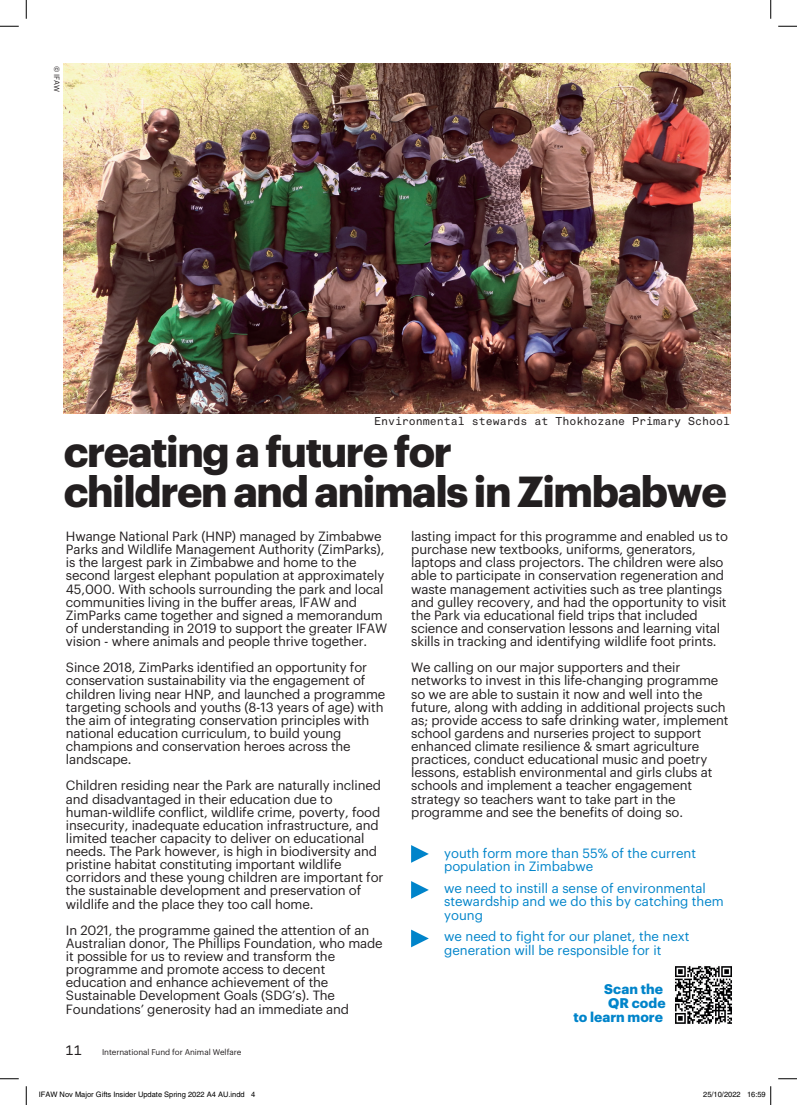
<style>
.page{position:relative;width:797px;height:1105px;background:#fff}
.page>*{position:absolute;margin:0;border:0;box-sizing:border-box;transform-origin:0 0}
.t1{font:700 42.5px/40px "Graphik";letter-spacing:-.035em;color:#231f20}
.t2{font:700 13.75px/13.8px "Graphik";letter-spacing:.005em;color:#0084ca;text-align:right}
.t3{font:13.75px "Akkurat Mono";color:#231f20}
.t4{font:13.12px/13.1px "false";letter-spacing:-.01em;color:#231f20}
.t5{font:13.12px/13.8px "false";color:#0084ca}
.t6{font:11.25px "Akkurat Mono Pro";color:#231f20}
.t7{font:8.12px "Graphik";letter-spacing:-.005em;color:#231f20}
.t8{font:7.5px "Helvetica";color:#000}
.t9{font:7.5px "Graphik";color:#231f20}
</style>
<div class="page">
<img style="left:64px;top:64px;width:666px;height:349px">
<svg style="left:0;top:25px;width:19px;height:2px"></svg>
<svg style="left:778px;top:25px;width:19px;height:2px"></svg>
<svg style="left:0;top:1078px;width:19px;height:1px"></svg>
<svg style="left:778px;top:1078px;width:19px;height:1px"></svg>
<svg style="left:25px;top:0;width:2px;height:19px"></svg>
<svg style="left:25px;top:1086px;width:2px;height:19px"></svg>
<svg style="left:770px;top:0;width:1px;height:19px"></svg>
<svg style="left:770px;top:1086px;width:1px;height:19px"></svg>
<svg style="left:411px;top:845px;width:18px;height:18px"></svg>
<svg style="left:411px;top:881px;width:18px;height:18px"></svg>
<svg style="left:411px;top:929px;width:18px;height:18px"></svg>
<img style="left:675px;top:966px;width:57px;height:58px">
<p class="t9" style="left:63px;top:66px;width:28px;rotate:90deg">© IFAW</p>
<p class="t6" style="left:374px;top:414px;width:357px">Environmental stewards at Thokhozane Primary School</p>
<h1 class="t1" style="left:64px;top:428px;width:664px">creating a future for<br>children and animals in Zimbabwe</h1>
<p class="t4" style="left:66px;top:529px;width:323px">Hwange National Park (HNP) managed by Zimbabwe Parks and Wildlife Management Authority (ZimParks), is the largest park in Zimbabwe and home to the second largest elephant population at approximately 45,000. With schools surrounding the park and local communities living in the buffer areas, IFAW and ZimParks came together and signed a memorandum of understanding in 2019 to support the greater IFAW vision - where animals and people thrive together.</p>
<p class="t4" style="left:66px;top:660px;width:321px">Since 2018, ZimParks identified an opportunity for conservation sustainability via the engagement of children living near HNP, and launched a programme targeting schools and youths (8-13 years of age) with the aim of integrating conservation principles with national education curriculum, to build young champions and conservation heroes across the landscape.</p>
<p class="t4" style="left:66px;top:778px;width:319px">Children residing near the Park are naturally inclined and disadvantaged in their education due to human-wildlife conflict, wildlife crime, poverty, food insecurity, inadequate education infrastructure, and limited teacher capacity to deliver on educational needs. The Park however, is high in biodiversity and pristine habitat constituting important wildlife corridors and these young children are important for the sustainable development and preservation of wildlife and the place they too call home.</p>
<p class="t4" style="left:66px;top:922px;width:318px">In 2021, the programme gained the attention of an Australian donor, The Phillips Foundation, who made it possible for us to review and transform the programme and promote access to decent education and enhance achievement of the Sustainable Development Goals (SDG’s). The Foundations’ generosity had an immediate and</p>
<p class="t3" style="left:65px;top:1042px;width:19px">11</p>
<p class="t7" style="left:102px;top:1046px;width:141px">International Fund for Animal Welfare</p>
<p class="t4" style="left:411px;top:529px;width:318px">lasting impact for this programme and enabled us to purchase new textbooks, uniforms, generators, laptops and class projectors. The children were also able to participate in conservation regeneration and waste management activities such as tree plantings and gulley recovery, and had the opportunity to visit the Park via educational field trips that included science and conservation lessons and learning vital skills in tracking and identifying wildlife foot prints.</p>
<p class="t4" style="left:411px;top:660px;width:319px">We calling on our major supporters and their networks to invest in this life-changing programme so we are able to sustain it now and well into the future, along with adding in additional projects such as; provide access to safe drinking water, implement school gardens and nurseries project to support enhanced climate resilience &amp; smart agriculture practices, conduct educational music and poetry lessons, establish environmental and girls clubs at schools and implement a teacher engagement strategy so teachers want to take part in the programme and see the benefits of doing so.</p>
<p class="t5" style="left:444px;top:845px;width:253px">youth form more than 55% of the current population in Zimbabwe</p>
<p class="t5" style="left:444px;top:880px;width:281px">we need to instill a sense of environmental stewardship and we do this by catching them young</p>
<p class="t5" style="left:444px;top:929px;width:247px">we need to fight for our planet, the next generation will be responsible for it</p>
<p class="t2" style="left:573px;top:981px;width:94px">Scan the<br>QR code<br>to learn more</p>
<p class="t8" style="left:39px;top:1090px;width:218px">IFAW Nov Major Gifts Insider Update Spring 2022 A4 AU.indd 4</p>
<p class="t8" style="left:703px;top:1090px;width:64px">25/10/2022 16:59</p>
</div>
